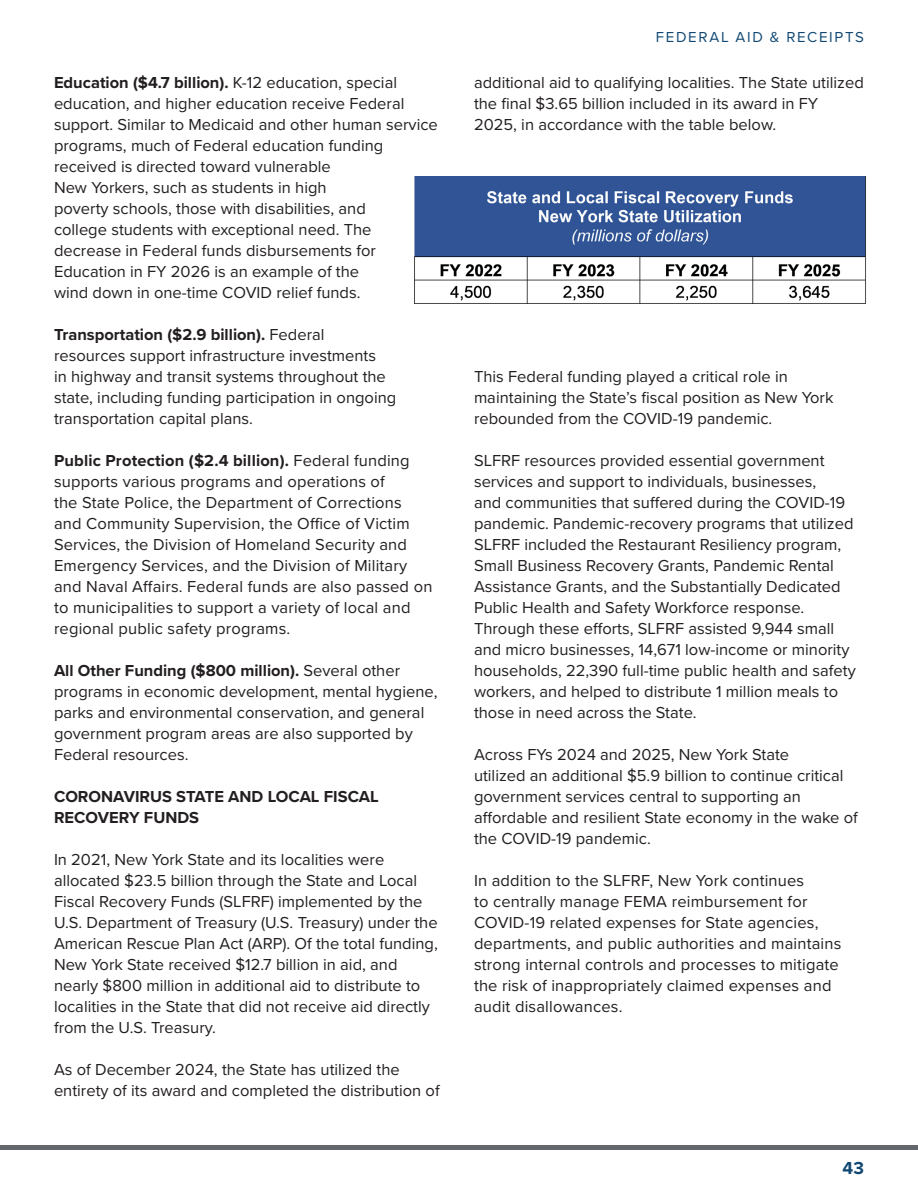
<style>
.page{position:relative;width:918px;height:1188px;background:#fff}
.page>*{position:absolute;margin:0;border:0;box-sizing:border-box;transform-origin:0 0}
.t1{font:700 18px "Proxima Nova";color:#104873}
.t2{font:16.5px/21px "Proxima Nova";color:#231f20}
.t3{font:700 16.5px/21px "Proxima Nova";color:#231f20}
.t4{font:15px "Proxima Nova";letter-spacing:.11em;color:#104873}
.s1{font-weight:700}
</style>
<div class="page">
<div style="left:0;top:1145px;width:918px;height:5px;background:#63666a"></div>
<img style="left:414px;top:177px;width:452px;height:127px">
<p class="t2" style="left:54px;top:71px;width:385px"><span class="s1">Education ($4.7 billion).</span> K-12 education, special education, and higher education receive Federal support. Similar to Medicaid and other human service programs, much of Federal education funding received is directed toward vulnerable<br>New Yorkers, such as students in high<br>poverty schools, those with disabilities, and<br>college students with exceptional need. The decrease in Federal funds disbursements for Education in FY 2026 is an example of the<br>wind down in one-time COVID relief funds.</p>
<p class="t2" style="left:54px;top:323px;width:344px"><span class="s1">Transportation ($2.9 billion).</span> Federal resources support infrastructure investments<br>in highway and transit systems throughout the state, including funding participation in ongoing transportation capital plans.</p>
<p class="t2" style="left:54px;top:449px;width:380px"><span class="s1">Public Protection ($2.4 billion).</span> Federal funding supports various programs and operations of<br>the State Police, the Department of Corrections and Community Supervision, the Office of Victim Services, the Division of Homeland Security and Emergency Services, and the Division of Military and Naval Affairs. Federal funds are also passed on to municipalities to support a variety of local and regional public safety programs.</p>
<p class="t2" style="left:54px;top:659px;width:385px"><span class="s1">All Other Funding ($800 million).</span> Several other programs in economic development, mental hygiene, parks and environmental conservation, and general government program areas are also supported by Federal resources.</p>
<p class="t3" style="left:54px;top:786px;width:326px">CORONAVIRUS STATE AND LOCAL FISCAL<br>RECOVERY FUNDS</p>
<p class="t2" style="left:54px;top:848px;width:385px">In 2021, New York State and its localities were allocated $23.5 billion through the State and Local Fiscal Recovery Funds (SLFRF) implemented by the U.S. Department of Treasury (U.S. Treasury) under the American Rescue Plan Act (ARP). Of the total funding, New York State received $12.7 billion in aid, and nearly $800 million in additional aid to distribute to localities in the State that did not receive aid directly from the U.S. Treasury.</p>
<p class="t2" style="left:54px;top:1058px;width:387px">As of December 2024, the State has utilized the entirety of its award and completed the distribution of</p>
<p class="t4" style="left:656px;top:26px;width:210px">FEDERAL AID &amp; RECEIPTS</p>
<p class="t2" style="left:474px;top:71px;width:391px">additional aid to qualifying localities. The State utilized the final $3.65 billion included in its award in FY<br>2025, in accordance with the table below.</p>
<p class="t2" style="left:474px;top:365px;width:361px">This Federal funding played a critical role in maintaining the State’s fiscal position as New York rebounded from the COVID-19 pandemic.</p>
<p class="t2" style="left:474px;top:449px;width:383px">SLFRF resources provided essential government services and support to individuals, businesses,<br>and communities that suffered during the COVID-19 pandemic. Pandemic-recovery programs that utilized SLFRF included the Restaurant Resiliency program, Small Business Recovery Grants, Pandemic Rental Assistance Grants, and the Substantially Dedicated Public Health and Safety Workforce response.<br>Through these efforts, SLFRF assisted 9,944 small and micro businesses, 14,671 low-income or minority households, 22,390 full-time public health and safety workers, and helped to distribute 1 million meals to those in need across the State.</p>
<p class="t2" style="left:474px;top:743px;width:385px">Across FYs 2024 and 2025, New York State<br>utilized an additional $5.9 billion to continue critical government services central to supporting an affordable and resilient State economy in the wake of the COVID-19 pandemic.</p>
<p class="t2" style="left:474px;top:869px;width:369px">In addition to the SLFRF, New York continues<br>to centrally manage FEMA reimbursement for COVID-19 related expenses for State agencies, departments, and public authorities and maintains strong internal controls and processes to mitigate the risk of inappropriately claimed expenses and audit disallowances.</p>
<p class="t1" style="left:843px;top:1155px;width:23px">43</p>
</div>
